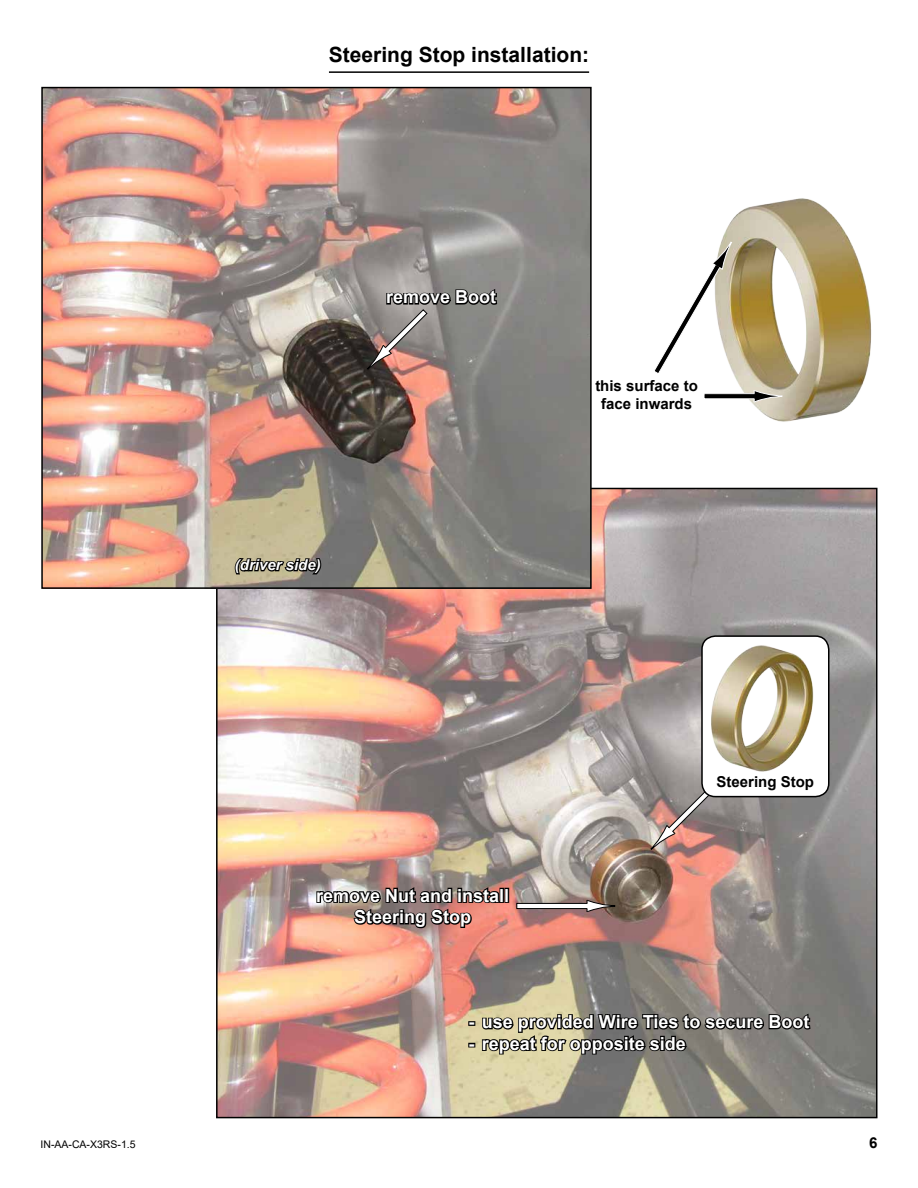
<style>
.page{position:relative;width:918px;height:1188px;background:#fff}
.page>*{position:absolute;margin:0;border:0;box-sizing:border-box;transform-origin:0 0}
.t1{font:700 21px "Arial";color:#000}
.t2{font:700 18px/21.6px "Arial";color:#fff;text-align:center}
.t3{font:700 15px/18px "Arial";color:#000;text-align:center}
.t4{font:italic 700 15px "Arial";color:#fff}
.t5{font:10.5px "Arial";color:#000}
</style>
<div class="page">
<img style="left:219px;top:491px;width:656px;height:624px">
<img style="left:44px;top:90px;width:545px;height:496px">
<div style="left:41px;top:87px;width:551px;height:502px;border:2px solid #000"></div>
<svg style="left:650px;top:707px;width:143px;height:144px;background:#9f918e"></svg>
<div style="left:702px;top:636px;width:127px;height:161px;background:#fff;border-radius:14px"></div>
<div style="left:701px;top:635px;width:129px;height:162px;border:2px solid #000;border-radius:14px"></div>
<img style="left:711px;top:645px;width:103px;height:127px">
<svg style="left:233px;top:557px;width:90px;height:19px;background:#5b5747"></svg>
<svg style="left:367px;top:287px;width:131px;height:84px;background:#837b77"></svg>
<div style="left:499px;top:888px;width:5px;height:15px;border:2px solid #000"></div>
<div style="left:504px;top:888px;width:5px;height:15px;border:2px solid #000"></div>
<img style="left:315px;top:883px;width:187px;height:47px">
<div style="left:517px;top:903px;width:70px;height:6px;background:#fff"></div>
<div style="left:516px;top:903px;width:72px;height:6px;border:1px solid #000"></div>
<svg style="left:586px;top:899px;width:29px;height:14px"></svg>
<img style="left:721px;top:198px;width:151px;height:224px">
<div style="left:704px;top:394px;width:51px;height:5px;background:#000"></div>
<div style="left:704px;top:393px;width:51px;height:6px;border:1px solid #fff"></div>
<svg style="left:753px;top:390px;width:30px;height:13px"></svg>
<svg style="left:654px;top:242px;width:78px;height:133px"></svg>
<svg style="left:468px;top:1021px;width:7px;height:5px"></svg>
<svg style="left:468px;top:1043px;width:7px;height:4px"></svg>
<svg style="left:481px;top:1010px;width:331px;height:46px;background:#646157"></svg>
<hr style="left:329px;top:71px;width:260px;height:2px;background:#000">
<p class="t1" style="left:329px;top:39px;width:262px">Steering Stop installation:</p>
<p class="t2" style="left:386px;top:287px;width:112px">remove Boot</p>
<p class="t4" style="left:235px;top:555px;width:87px">(driver side)</p>
<p class="t2" style="left:316px;top:885px;width:195px">remove Nut and install<br>Steering Stop</p>
<p class="t3" style="left:595px;top:377px;width:104px">this surface to face inwards</p>
<p class="t3" style="left:717px;top:773px;width:99px">Steering Stop</p>
<p class="t2" style="left:468px;top:1011px;width:343px">- use provided Wire Ties to secure Boot</p>
<p class="t2" style="left:468px;top:1033px;width:219px">- repeat for opposite side</p>
<p class="t5" style="left:40px;top:1137px;width:97px">IN-AA-CA-X3RS-1.5</p>
<p class="t3" style="left:869px;top:1133px;width:10px">6</p>
</div>
